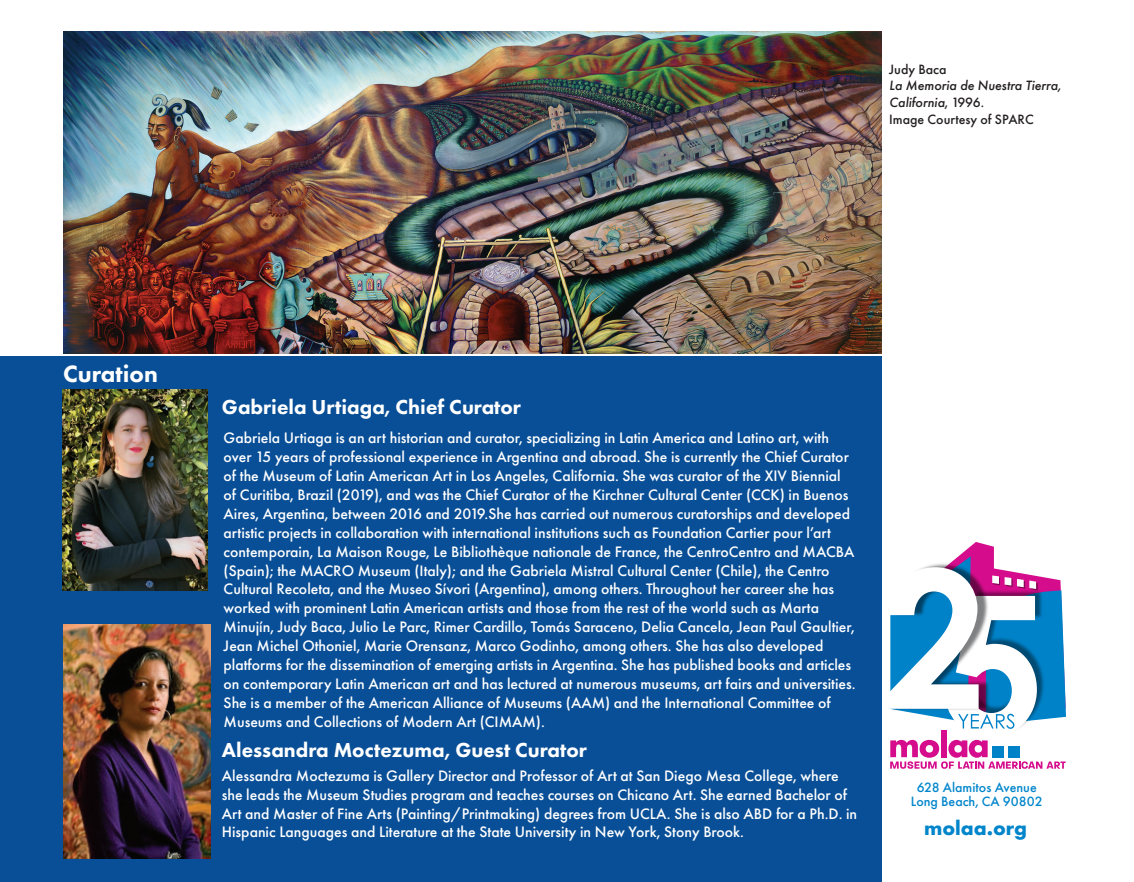
<style>
.page{position:relative;width:1134px;height:882px;background:#fff}
.page>*{position:absolute;margin:0;border:0;box-sizing:border-box;transform-origin:0 0}
.t1{font:800 24.5px "Futura PT";color:#fff}
.t2{font:800 21px "Futura PT";color:#fff}
.t3{font:700 21px "Futura PT";color:#0085cb}
.t4{font:500 15.75px/18.9px "Futura PT";color:#fff}
.t5{font:italic 500 14px/16.8px "Futura PT";color:#231f20}
.t6{font:500 14px/14px "Futura PT";color:#0085cb;text-align:center}
.t7{font:500 14px "Futura PT";color:#231f20}
.s1{font-style:normal}
</style>
<div class="page">
<div style="left:0;top:357px;width:882px;height:525px;background:#094f97"></div>
<img style="left:63px;top:32px;width:819px;height:321px">
<img style="left:63px;top:624px;width:147px;height:234px">
<img style="left:63px;top:390px;width:144px;height:201px">
<svg style="left:890px;top:542px;width:176px;height:227px"></svg>
<p class="t7" style="left:889px;top:61px;width:59px">Judy Baca</p>
<p class="t5" style="left:889px;top:77px;width:173px">La Memoria de Nuestra Tierra,<br>California<span class="s1">, 1996.<br>Image Courtesy of SPARC</span></p>
<h1 class="t1" style="left:63px;top:358px;width:96px">Curation</h1>
<h2 class="t2" style="left:222px;top:394px;width:301px">Gabriela Urtiaga, Chief Curator</h2>
<p class="t4" style="left:224px;top:429px;width:633px">Gabriela Urtiaga is an art historian and curator, specializing in Latin America and Latino art, with over 15 years of professional experience in Argentina and abroad. She is currently the Chief Curator of the Museum of Latin American Art in Los Angeles, California. She was curator of the XIV Biennial of Curitiba, Brazil (2019), and was the Chief Curator of the Kirchner Cultural Center (CCK) in Buenos Aires, Argentina, between 2016 and 2019.She has carried out numerous curatorships and developed artistic projects in collaboration with international institutions such as Foundation Cartier pour l’art contemporain, La Maison Rouge, Le Bibliothèque nationale de France, the CentroCentro and MACBA (Spain); the MACRO Museum (Italy); and the Gabriela Mistral Cultural Center (Chile), the Centro Cultural Recoleta, and the Museo Sívori (Argentina), among others. Throughout her career she has worked with prominent Latin American artists and those from the rest of the world such as Marta Minujín, Judy Baca, Julio Le Parc, Rimer Cardillo, Tomás Saraceno, Delia Cancela, Jean Paul Gaultier, Jean Michel Othoniel, Marie Orensanz, Marco Godinho, among others. She has also developed platforms for the dissemination of emerging artists in Argentina. She has published books and articles on contemporary Latin American art and has lectured at numerous museums, art fairs and universities.<br>She is a member of the American Alliance of Museums (AAM) and the International Committee of Museums and Collections of Modern Art (CIMAM).</p>
<p class="t4" style="left:222px;top:766px;width:637px">Alessandra Moctezuma is Gallery Director and Professor of Art at San Diego Mesa College, where she leads the Museum Studies program and teaches courses on Chicano Art. She earned Bachelor of Art and Master of Fine Arts (Painting/Printmaking) degrees from UCLA. She is also ABD for a Ph.D. in Hispanic Languages and Literature at the State University in New York, Stony Brook.</p>
<h2 class="t2" style="left:222px;top:737px;width:367px">Alessandra Moctezuma, Guest Curator</h2>
<p class="t6" style="left:911px;top:780px;width:133px">628 Alamitos Avenue<br>Long Beach, CA 90802</p>
<h2 class="t3" style="left:924px;top:814px;width:105px">molaa.org</h2>
</div>
